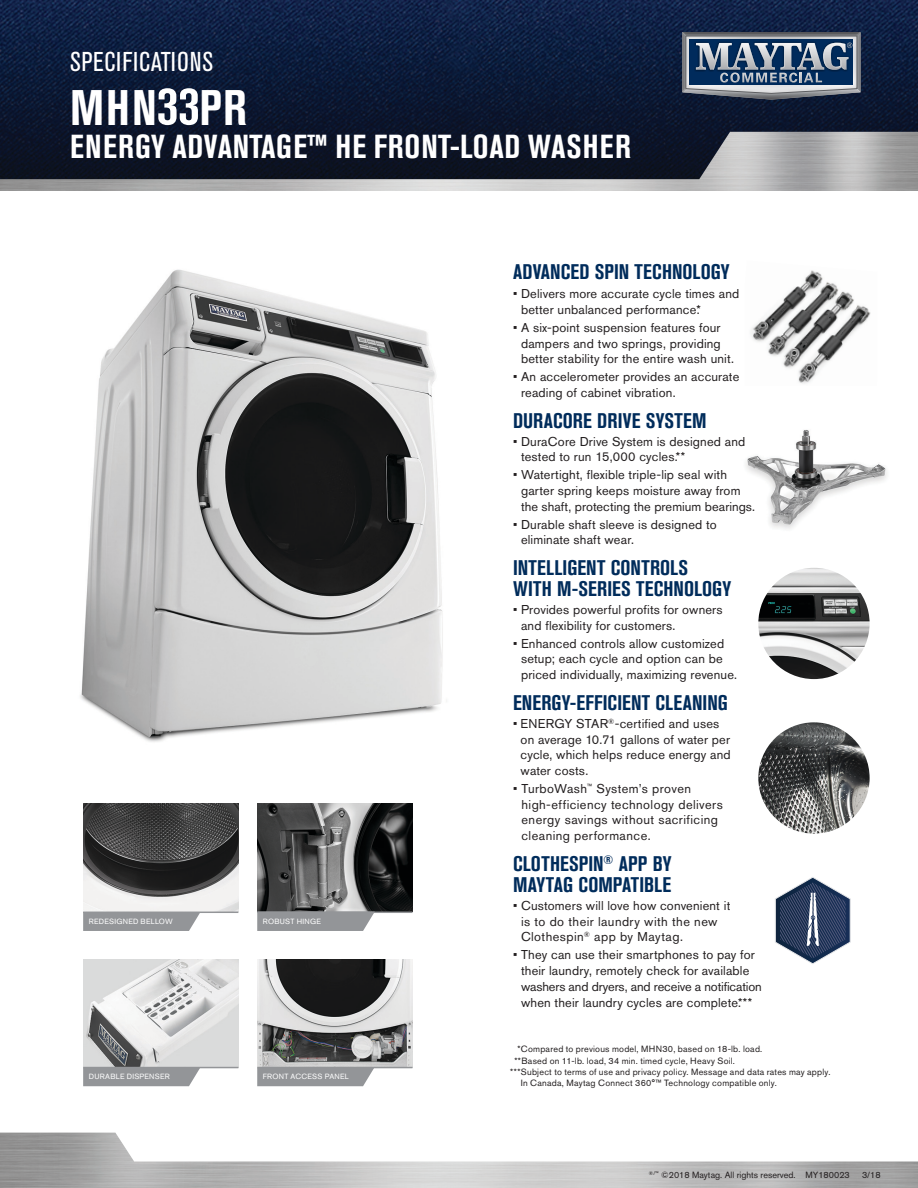
<style>
.page{position:relative;width:918px;height:1188px;background:#fff}
.page>*{position:absolute;margin:0;border:0;box-sizing:border-box;transform-origin:0 0}
.t1{font:700 condensed 49.5px "Akzidenz Grotesk BE";color:#fff}
.t2{font:700 condensed 33px "Akzidenz Grotesk BE";letter-spacing:.02em;color:#fff}
.t3{font:condensed 27px "Akzidenz Grotesk BE";letter-spacing:.02em;color:#fff}
.Sub-10_12_Blue{font:700 condensed 21px/21px "Akzidenz Grotesk BE";letter-spacing:.005em;color:#002c5b}
.t4{font:12.75px/15.8px "Akzidenz Grotesk BE";letter-spacing:.015em;color:#231f20}
.t5{font:12.75px/15.8px "Akzidenz Grotesk BE";letter-spacing:.035em;color:#231f20}
.BACK_PRINT_DATE{font:9px/11.2px "Akzidenz Grotesk BE";letter-spacing:.025em;color:#231f20}
.BACK_PRINT_DATE-2{font:9px "Akzidenz Grotesk BE";color:#231f20}
.t6{font:7.5px "Akzidenz Grotesk BE";letter-spacing:.035em;color:#fff}
.s1{font-size:54px}
</style>
<div class="page">
<img style="left:80px;top:269px;width:363px;height:473px">
<img style="left:758px;top:568px;width:112px;height:111px;border-radius:56px">
<img style="left:758px;top:722px;width:112px;height:112px;border-radius:56px">
<svg style="left:775px;top:877px;width:75px;height:87px"></svg>
<img style="left:751px;top:270px;width:120px;height:114px">
<img style="left:746px;top:430px;width:141px;height:99px">
<div style="left:83px;top:913px;width:117px;height:18px;background:#939598"></div>
<img style="left:83px;top:804px;width:155px;height:108px">
<hr style="left:83px;top:912px;width:155px;height:1px;background:#939598">
<img style="left:257px;top:804px;width:155px;height:108px">
<div style="left:257px;top:913px;width:117px;height:18px;background:#939598"></div>
<hr style="left:257px;top:912px;width:155px;height:1px;background:#939598">
<div style="left:83px;top:1068px;width:118px;height:18px;background:#939598"></div>
<img style="left:83px;top:959px;width:155px;height:108px">
<hr style="left:83px;top:1067px;width:155px;height:1px;background:#939598">
<div style="left:257px;top:1068px;width:118px;height:18px;background:#939598"></div>
<img style="left:257px;top:959px;width:155px;height:108px">
<hr style="left:257px;top:1067px;width:155px;height:1px;background:#939598">
<img style="left:0;top:0;width:918px;height:179px">
<svg style="left:682px;top:32px;width:179px;height:68px;background:#617388"></svg>
<p class="t3" style="left:70px;top:47px;width:144px">SPECIFICATIONS</p>
<p class="t1" style="left:70px;top:79px;width:178px">MHN<span class="s1">33</span>PR</p>
<p class="t2" style="left:70px;top:127px;width:562px">ENERGY ADVANTAGE™ HE FRONT-LOAD WASHER</p>
<p class="t6" style="left:89px;top:917px;width:85px">REDESIGNED BELLOW</p>
<p class="t6" style="left:263px;top:917px;width:60px">ROBUST HINGE</p>
<p class="t6" style="left:89px;top:1072px;width:82px">DURABLE DISPENSER</p>
<p class="t6" style="left:263px;top:1072px;width:87px">FRONT ACCESS PANEL</p>
<p class="Sub-10_12_Blue" style="left:513px;top:262px;width:218px">ADVANCED SPIN TECHNOLOGY</p>
<p class="t4" style="left:521px;top:286px;width:220px;text-indent:-8px">• Delivers more accurate cycle times and better unbalanced performance.*</p>
<p class="t4" style="left:521px;top:319px;width:214px;text-indent:-8px">• A six-point suspension features four dampers and two springs, providing better stability for the entire wash unit.</p>
<p class="t4" style="left:521px;top:369px;width:220px;text-indent:-8px">• An accelerometer provides an accurate reading of cabinet vibration.</p>
<p class="Sub-10_12_Blue" style="left:513px;top:410px;width:195px">DURACORE DRIVE SYSTEM</p>
<p class="t4" style="left:521px;top:433px;width:226px;text-indent:-8px">• DuraCore Drive System is designed and tested to run 15,000 cycles.**</p>
<p class="t4" style="left:521px;top:467px;width:236px;text-indent:-8px">• Watertight, flexible triple-lip seal with garter spring keeps moisture away from the shaft, protecting the premium bearings.</p>
<p class="t4" style="left:521px;top:516px;width:197px;text-indent:-8px">• Durable shaft sleeve is designed to eliminate shaft wear.</p>
<p class="Sub-10_12_Blue" style="left:513px;top:557px;width:220px">INTELLIGENT CONTROLS<br>WITH M-SERIES TECHNOLOGY</p>
<p class="t4" style="left:521px;top:602px;width:203px;text-indent:-8px">• Provides powerful profits for owners and flexibility for customers.</p>
<p class="t4" style="left:521px;top:635px;width:218px;text-indent:-8px">• Enhanced controls allow customized setup; each cycle and option can be priced individually, maximizing revenue.</p>
<p class="Sub-10_12_Blue" style="left:513px;top:692px;width:216px">ENERGY-EFFICIENT CLEANING</p>
<p class="t4" style="left:521px;top:715px;width:212px;text-indent:-8px">• ENERGY STAR<sup>®</sup>-certified and uses on average 10.71 gallons of water per cycle, which helps reduce energy and water costs.</p>
<p class="t5" style="left:522px;top:781px;width:203px;text-indent:-9px">• TurboWash<sup>™</sup> System’s proven high-efficiency technology delivers energy savings without sacrificing cleaning performance.</p>
<p class="Sub-10_12_Blue" style="left:513px;top:853px;width:160px">CLOTHESPIN<sup>®</sup> APP BY<br>MAYTAG COMPATIBLE</p>
<p class="t4" style="left:521px;top:897px;width:211px;text-indent:-8px">• Customers will love how convenient it is to do their laundry with the new<br>Clothespin<sup>®</sup> app by Maytag.</p>
<p class="t4" style="left:521px;top:947px;width:242px;text-indent:-8px">• They can use their smartphones to pay for their laundry, remotely check for available washers and dryers, and receive a notification when their laundry cycles are complete.***</p>
<p class="BACK_PRINT_DATE" style="left:518px;top:1044px;width:246px">*Compared to previous model, MHN30, based on 18-lb. load.</p>
<p class="BACK_PRINT_DATE" style="left:514px;top:1055px;width:222px">**Based on 11-lb. load, 34 min. timed cycle, Heavy Soil.</p>
<p class="BACK_PRINT_DATE" style="left:521px;top:1066px;width:311px;text-indent:-10px">***Subject to terms of use and privacy policy. Message and data rates may apply.<br>In Canada, Maytag Connect 360°™ Technology compatible only.</p>
<p class="BACK_PRINT_DATE-2" style="left:649px;top:1169px;width:202px"><sup>®/™</sup> ©2018 Maytag. All rights reserved. MY180023</p>
<p class="BACK_PRINT_DATE" style="left:862px;top:1169px;width:20px">3/18</p>
</div>
